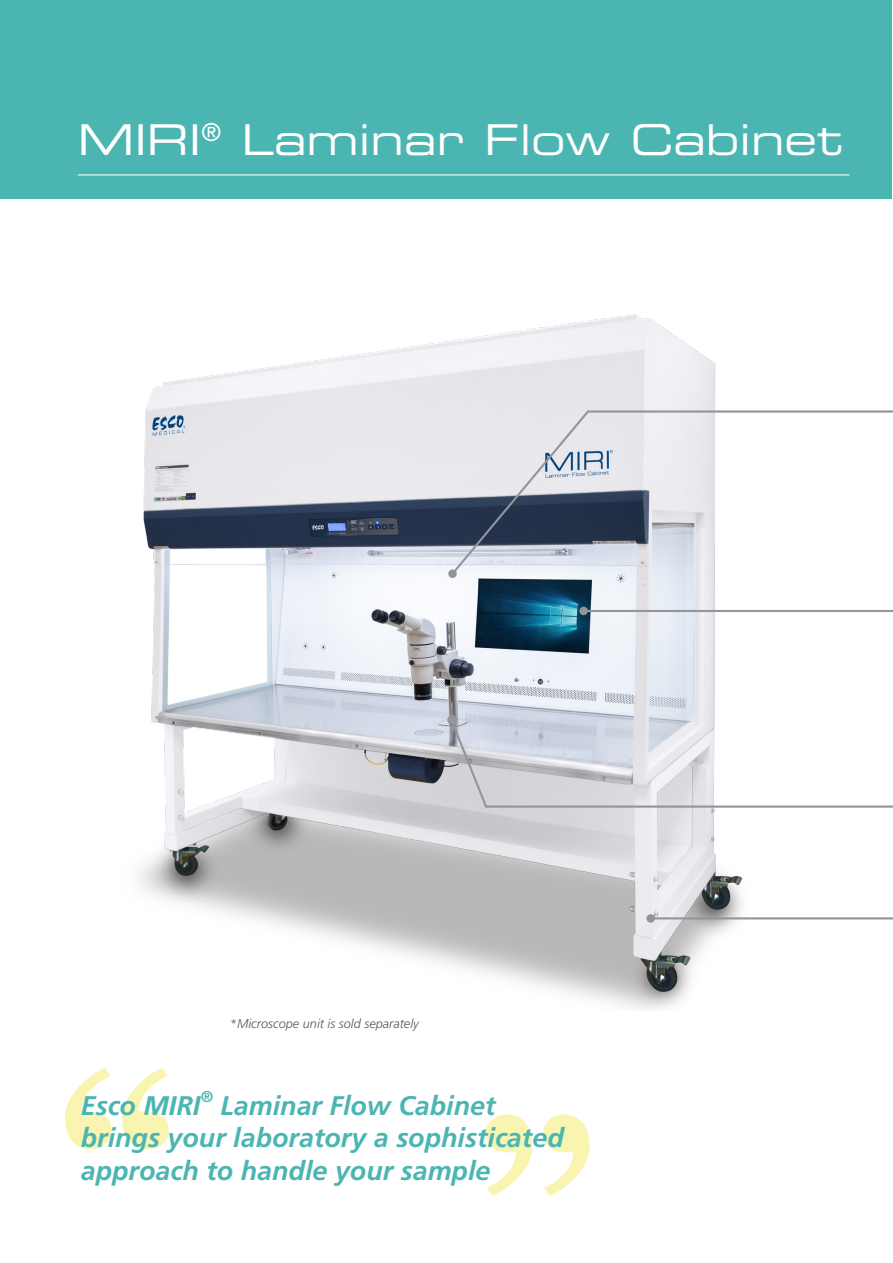
<style>
.page{position:relative;width:893px;height:1263px;background:#fff}
.page>*{position:absolute;margin:0;border:0;box-sizing:border-box;transform-origin:0 0}
.t1{font:700 237.75px "Georgia";color:#faf4b1}
.t2{font:42.45px "Eurostile Extended Two";color:#fff}
.t3{font:italic 700 26.85px/32.2px "Frutiger LT Std";color:#4bb5b2}
.t4{font:italic 700 15.75px "Frutiger LT Std";color:#4bb5b2}
.t5{font:italic 300 12.75px "Frutiger LT Std";color:#57585a}
</style>
<div class="page">
<div style="left:0;top:0;width:891px;height:198px;background:#4bb5b2"></div>
<hr style="left:78px;top:174px;width:771px;height:1px;background:#fff">
<img style="left:139px;top:314px;width:641px;height:696px">
<svg style="left:450px;top:409px;width:443px;height:168px"></svg>
<div style="left:448px;top:569px;width:9px;height:9px;background:#939598;border-radius:50%"></div>
<hr style="left:651px;top:917px;width:242px;height:2px;background:#939598">
<div style="left:646px;top:914px;width:9px;height:9px;background:#939598;border-radius:50%"></div>
<svg style="left:449px;top:719px;width:444px;height:90px"></svg>
<div style="left:447px;top:715px;width:10px;height:10px;background:#939598;border-radius:50%"></div>
<hr style="left:584px;top:610px;width:309px;height:2px;background:#939598">
<div style="left:579px;top:607px;width:9px;height:8px;background:#939598;border-radius:50%"></div>
<p class="t2" style="left:78px;top:111px;width:766px">MIRI<sup>®</sup> Laminar Flow Cabinet</p>
<p class="t5" style="left:230px;top:1016px;width:190px">*Microscope unit is sold separately</p>
<p class="t1" style="left:57px;top:983px;width:125px">“</p>
<p class="t3" style="left:81px;top:1090px;width:121px">Esco MIRI</p>
<p class="t4" style="left:200px;top:1088px;width:14px">®</p>
<p class="t3" style="left:81px;top:1090px;width:484px;text-indent:140px">Laminar Flow Cabinet brings your laboratory a sophisticated approach to handle your sample</p>
<p class="t1" style="left:598px;top:1280px;width:125px;rotate:-180deg">“</p>
</div>
